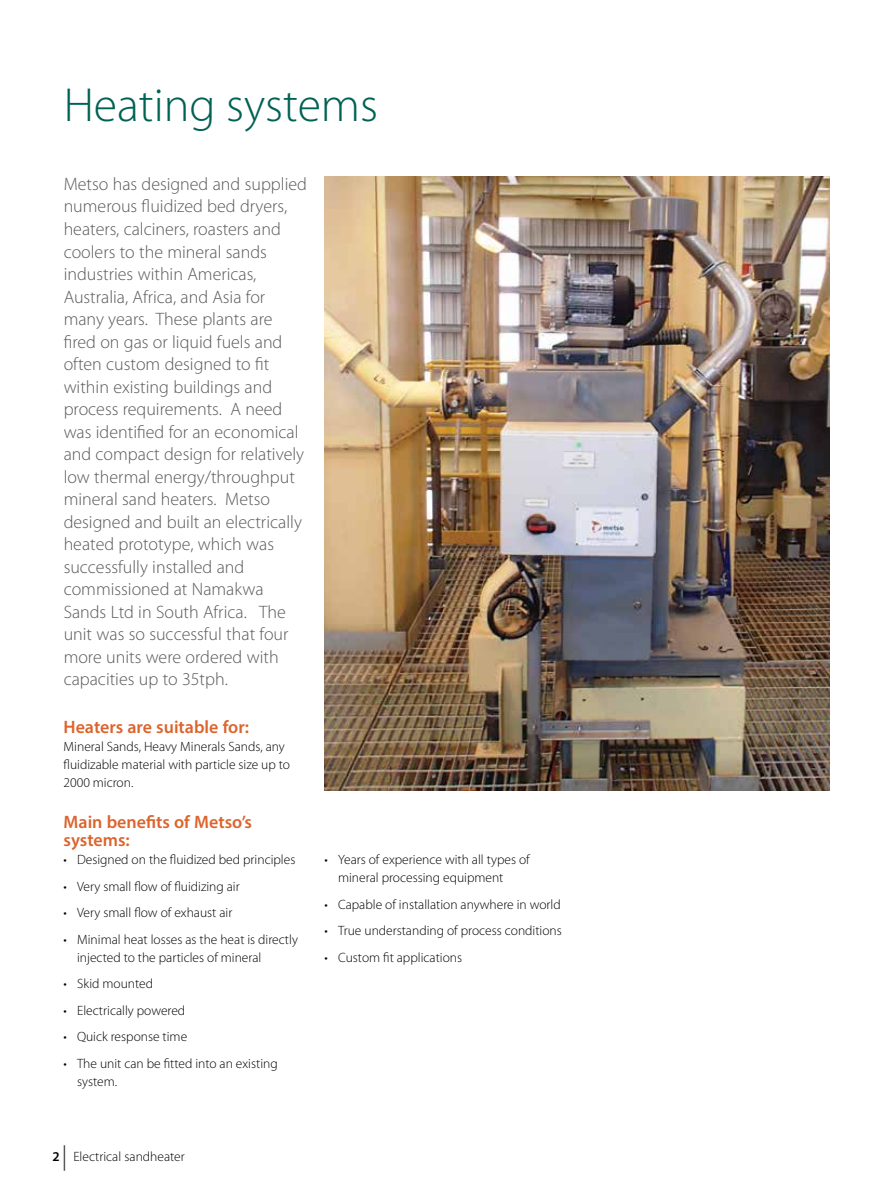
<style>
.page{position:relative;width:893px;height:1191px;background:#fff}
.page>*{position:absolute;margin:0;border:0;box-sizing:border-box;transform-origin:0 0}
.t1{font:300 48px "Myriad Pro";color:#006253}
.t2{font:300 18px/22.5px "Myriad Pro";color:#58595b}
.t3{font:600 18px/18px "Myriad Pro";color:#dc642d}
.t4{font:300 13.5px/18px "Myriad Pro";color:#000}
.s1{font-weight:600}
</style>
<div class="page">
<img style="left:325px;top:176px;width:504px;height:614px">
<svg style="left:64px;top:1145px;width:1px;height:25px"></svg>
<h1 class="t1" style="left:64px;top:78px;width:316px">Heating systems</h1>
<p class="t2" style="left:64px;top:173px;width:245px">Metso has designed and supplied numerous fluidized bed dryers, heaters, calciners, roasters and coolers to the mineral sands industries within Americas,<br>Australia, Africa, and Asia for many years. These plants are fired on gas or liquid fuels and often custom designed to fit within existing buildings and process requirements. A need was identified for an economical and compact design for relatively low thermal energy/throughput mineral sand heaters. Metso designed and built an electrically heated prototype, which was successfully installed and commissioned at Namakwa<br>Sands Ltd in South Africa. The unit was so successful that four more units were ordered with capacities up to 35tph.</p>
<p class="t3" style="left:64px;top:717px;width:187px">Heaters are suitable for:</p>
<p class="t4" style="left:64px;top:737px;width:228px">Mineral Sands, Heavy Minerals Sands, any fluidizable material with particle size up to<br>2000 micron.</p>
<p class="t3" style="left:64px;top:813px;width:190px">Main benefits of Metso’s systems:</p>
<p class="t4" style="left:64px;top:851px;width:233px">• Designed on the fluidized bed principles</p>
<p class="t4" style="left:64px;top:877px;width:178px">• Very small flow of fluidizing air</p>
<p class="t4" style="left:64px;top:904px;width:170px">• Very small flow of exhaust air</p>
<p class="t4" style="left:77px;top:930px;width:222px;text-indent:-14px">• Minimal heat losses as the heat is directly injected to the particles of mineral</p>
<p class="t4" style="left:64px;top:975px;width:91px">• Skid mounted</p>
<p class="t4" style="left:64px;top:1001px;width:123px">• Electrically powered</p>
<p class="t4" style="left:64px;top:1028px;width:125px">• Quick response time</p>
<p class="t4" style="left:77px;top:1054px;width:202px;text-indent:-14px">• The unit can be fitted into an existing system.</p>
<p class="t4" style="left:338px;top:851px;width:193px;text-indent:-14px">• Years of experience with all types of mineral processing equipment</p>
<p class="t4" style="left:325px;top:895px;width:238px">• Capable of installation anywhere in world</p>
<p class="t4" style="left:325px;top:922px;width:239px">• True understanding of process conditions</p>
<p class="t4" style="left:325px;top:948px;width:139px">• Custom fit applications</p>
<p class="t4" style="left:53px;top:1147px;width:134px"><span class="s1">2</span> Electrical sandheater</p>
</div>
